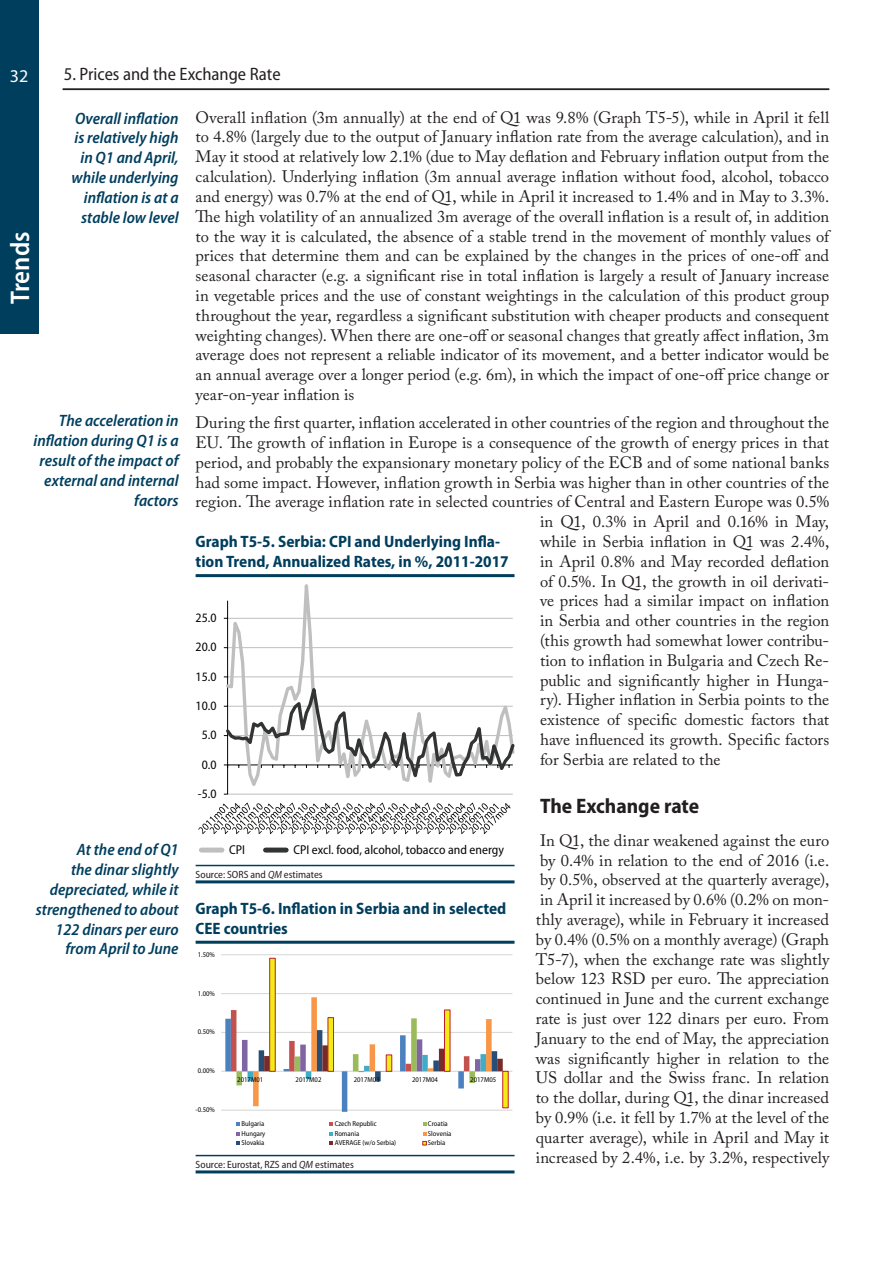
<style>
.page{position:relative;width:893px;height:1263px;background:#fff}
.page>*{position:absolute;margin:0;border:0;box-sizing:border-box;transform-origin:0 0}
.t1{font:600 semi-condensed 27px "Myriad Pro";color:#fff}
.big_podnaslov{font:700 semi-condensed 21px "Myriad Pro";color:#231f20}
.t2{font:semi-condensed 18px "Myriad Pro";color:#231f20}
.t3{font:18px "Myriad Pro";color:#fff}
.Običan_txt{font:16.5px/19.8px "Adobe Caslon Pro";color:#231f20;text-align:justify}
.Komentari{font:italic 600 semi-condensed 16.5px/19.8px "Myriad Pro";color:#003e5e;text-align:right}
.Tabela_-_naslov{font:700 semi-condensed 16.5px/19.8px "Myriad Pro";color:#003e5e}
.t4{font:semi-condensed 12.9px "Myriad Pro";color:#050504}
.ispod_tabela{font:semi-condensed 10.5px "Myriad Pro";color:#231f20}
.t5{font:semi-condensed 7.2px "Myriad Pro";color:#050504}
.s1{font-style:italic}
</style>
<div class="page">
<div style="left:0;top:0;width:38px;height:334px;background:#003e5e"></div>
<hr style="left:63px;top:89px;width:766px;height:1px;background:#231f20">
<hr style="left:196px;top:574px;width:318px;height:3px;background:#003e5e">
<hr style="left:196px;top:865px;width:318px;height:1px;background:#003e5e">
<hr style="left:196px;top:880px;width:318px;height:3px;background:#003e5e">
<svg style="left:224px;top:584px;width:289px;height:89px"></svg>
<svg style="left:223px;top:673px;width:291px;height:122px"></svg>
<svg style="left:198px;top:802px;width:313px;height:32px"></svg>
<div style="left:201px;top:847px;width:21px;height:5px;background:#c0bfbf"></div>
<div style="left:266px;top:847px;width:20px;height:5px;background:#323333"></div>
<hr style="left:196px;top:941px;width:318px;height:3px;background:#003e5e">
<hr style="left:196px;top:1155px;width:318px;height:1px;background:#003e5e">
<hr style="left:196px;top:1170px;width:318px;height:3px;background:#003e5e">
<hr style="left:221px;top:954px;width:291px;height:1px;background:#d9d9d8">
<hr style="left:221px;top:993px;width:291px;height:1px;background:#d9d9d8">
<hr style="left:221px;top:1032px;width:291px;height:1px;background:#d9d9d8">
<hr style="left:221px;top:1071px;width:291px;height:1px;background:#d9d9d8">
<hr style="left:221px;top:1109px;width:291px;height:2px;background:#d9d9d8">
<svg style="left:225px;top:997px;width:278px;height:115px"></svg>
<svg style="left:269px;top:958px;width:6px;height:113px"></svg>
<svg style="left:328px;top:1017px;width:6px;height:54px"></svg>
<svg style="left:386px;top:1055px;width:6px;height:16px"></svg>
<svg style="left:444px;top:1010px;width:6px;height:61px"></svg>
<svg style="left:503px;top:1071px;width:5px;height:37px"></svg>
<svg style="left:236px;top:1122px;width:4px;height:4px"></svg>
<svg style="left:329px;top:1122px;width:4px;height:4px"></svg>
<svg style="left:423px;top:1122px;width:3px;height:4px"></svg>
<svg style="left:236px;top:1132px;width:4px;height:3px"></svg>
<svg style="left:329px;top:1132px;width:4px;height:3px"></svg>
<svg style="left:236px;top:1141px;width:4px;height:4px"></svg>
<svg style="left:329px;top:1141px;width:4px;height:4px"></svg>
<svg style="left:423px;top:1141px;width:4px;height:4px"></svg>
<p class="t2" style="left:64px;top:64px;width:218px">5. Prices and the Exchange Rate</p>
<p class="Običan_txt" style="left:196px;top:107px;width:635px">Overall inflation (3m annually) at the end of Q1 was 9.8% (Graph T5-5), while in April it fell to 4.8% (largely due to the output of January inflation rate from the average calculation), and in May it stood at relatively low 2.1% (due to May deflation and February inflation output from the calculation). Underlying inflation (3m annual average inflation without food, alcohol, tobacco and energy) was 0.7% at the end of Q1, while in April it increased to 1.4% and in May to 3.3%.<br>The high volatility of an annualized 3m average of the overall inflation is a result of, in addition to the way it is calculated, the absence of a stable trend in the movement of monthly values of prices that determine them and can be explained by the changes in the prices of one-off and seasonal character (e.g. a significant rise in total inflation is largely a result of January increase in vegetable prices and the use of constant weightings in the calculation of this product group throughout the year, regardless a significant substitution with cheaper products and consequent weighting changes). When there are one-off or seasonal changes that greatly affect inflation, 3m average does not represent a reliable indicator of its movement, and a better indicator would be an annual average over a longer period (e.g. 6m), in which the impact of one-off price change or year-on-year inflation is</p>
<p class="Običan_txt" style="left:196px;top:413px;width:635px">During the first quarter, inflation accelerated in other countries of the region and throughout the</p>
<p class="Običan_txt" style="left:196px;top:432px;width:635px">EU. The growth of inflation in Europe is a consequence of the growth of energy prices in that</p>
<p class="Običan_txt" style="left:196px;top:452px;width:635px">period, and probably the expansionary monetary policy of the ECB and of some national banks</p>
<p class="Običan_txt" style="left:196px;top:472px;width:635px">had some impact. However, inflation growth in Serbia was higher than in other countries of the</p>
<p class="Običan_txt" style="left:196px;top:492px;width:635px">region. The average inflation rate in selected countries of Central and Eastern Europe was 0.5%</p>
<p class="Običan_txt" style="left:540px;top:512px;width:291px">in Q1, 0.3% in April and 0.16% in May,</p>
<p class="Običan_txt" style="left:540px;top:531px;width:291px">while in Serbia inflation in Q1 was 2.4%,</p>
<p class="Običan_txt" style="left:540px;top:551px;width:291px">in April 0.8% and May recorded deflation</p>
<p class="Običan_txt" style="left:540px;top:571px;width:291px">of 0.5%. In Q1, the growth in oil derivati-</p>
<p class="Običan_txt" style="left:540px;top:591px;width:291px">ve prices had a similar impact on inflation</p>
<p class="Običan_txt" style="left:540px;top:611px;width:291px">in Serbia and other countries in the region</p>
<p class="Običan_txt" style="left:540px;top:630px;width:291px">(this growth had somewhat lower contribu-</p>
<p class="Običan_txt" style="left:540px;top:650px;width:291px">tion to inflation in Bulgaria and Czech Re-</p>
<p class="Običan_txt" style="left:540px;top:670px;width:291px">public and significantly higher in Hunga-</p>
<p class="Običan_txt" style="left:540px;top:690px;width:291px">ry). Higher inflation in Serbia points to the</p>
<p class="Običan_txt" style="left:540px;top:710px;width:291px">existence of specific domestic factors that</p>
<p class="Običan_txt" style="left:540px;top:729px;width:291px">have influenced its growth. Specific factors</p>
<p class="Običan_txt" style="left:540px;top:749px;width:182px">for Serbia are related to the</p>
<p class="big_podnaslov" style="left:540px;top:794px;width:161px">The Exchange rate</p>
<p class="Običan_txt" style="left:536px;top:830px;width:295px">In Q1, the dinar weakened against the euro by 0.4% in relation to the end of 2016 (i.e. by 0.5%, observed at the quarterly average), in April it increased by 0.6% (0.2% on mon&shy;thly average), while in February it increased by 0.4% (0.5% on a monthly average) (Graph T5-7), when the exchange rate was slightly below 123 RSD per euro. The appreciation continued in June and the current exchange rate is just over 122 dinars per euro. From January to the end of May, the appreciation was significantly higher in relation to the US dollar and the Swiss franc. In relation to the dollar, during Q1, the dinar increased by 0.9% (i.e. it fell by 1.7% at the level of the quarter average), while in April and May it increased by 2.4%, i.e. by 3.2%, respectively</p>
<p class="t3" style="left:10px;top:64px;width:20px">32</p>
<p class="Komentari" style="left:72px;top:109px;width:108px">Overall inflation is relatively high in Q1 and April, while underlying inflation is at a stable low level</p>
<h1 class="t1" style="left:5px;top:304px;width:74px;rotate:-90deg">Trends</h1>
<p class="Komentari" style="left:34px;top:411px;width:146px">The acceleration in inflation during Q1 is a result of the impact of external and internal factors</p>
<p class="Tabela_-_naslov" style="left:196px;top:532px;width:315px">Graph T5-5. Serbia: CPI and Underlying Infla&shy;tion Trend, Annualized Rates, in %, 2011-2017</p>
<p class="t4" style="left:196px;top:611px;width:23px">25.0</p>
<p class="t4" style="left:196px;top:640px;width:23px">20.0</p>
<p class="t4" style="left:196px;top:669px;width:23px">15.0</p>
<p class="t4" style="left:196px;top:699px;width:23px">10.0</p>
<p class="t4" style="left:202px;top:728px;width:16px">5.0</p>
<p class="t4" style="left:202px;top:757px;width:16px">0.0</p>
<p class="t4" style="left:198px;top:786px;width:20px">-5.0</p>
<p class="Komentari" style="left:36px;top:840px;width:144px">At the end of Q1<br>the dinar slightly depreciated, while it strengthened to about<br>122 dinars per euro from April to June</p>
<p class="t4" style="left:229px;top:842px;width:17px">CPI</p>
<p class="t4" style="left:293px;top:842px;width:212px">CPI excl. food, alcohol, tobacco and energy</p>
<p class="ispod_tabela" style="left:196px;top:868px;width:129px">Source: SORS and <span class="s1">QM</span> estimates</p>
<p class="Tabela_-_naslov" style="left:196px;top:899px;width:312px">Graph T5-6. Inflation in Serbia and in selected<br>CEE countries</p>
<p class="t5" style="left:198px;top:950px;width:19px">1.50%</p>
<p class="t5" style="left:198px;top:989px;width:19px">1.00%</p>
<p class="t5" style="left:198px;top:1028px;width:19px">0.50%</p>
<p class="t5" style="left:198px;top:1067px;width:19px">0.00%</p>
<p class="t5" style="left:237px;top:1075px;width:28px">2017M01</p>
<p class="t5" style="left:296px;top:1075px;width:28px">2017M02</p>
<p class="t5" style="left:354px;top:1075px;width:28px">2017M03</p>
<p class="t5" style="left:412px;top:1075px;width:28px">2017M04</p>
<p class="t5" style="left:470px;top:1075px;width:28px">2017M05</p>
<p class="t5" style="left:241px;top:1120px;width:24px">Bulgaria</p>
<p class="t5" style="left:335px;top:1120px;width:43px">Czech Republic</p>
<p class="t5" style="left:428px;top:1120px;width:21px">Croatia</p>
<p class="t5" style="left:241px;top:1129px;width:25px">Hungary</p>
<p class="t5" style="left:335px;top:1129px;width:26px">Romania</p>
<p class="t5" style="left:428px;top:1129px;width:25px">Slovenia</p>
<p class="t5" style="left:241px;top:1139px;width:24px">Slovakia</p>
<p class="t5" style="left:335px;top:1139px;width:63px">AVERAGE (w/o Serbia)</p>
<p class="t5" style="left:428px;top:1139px;width:19px">Serbia</p>
<p class="ispod_tabela" style="left:196px;top:1158px;width:160px">Source: Eurostat, RZS and <span class="s1">QM</span> estimates</p>
<p class="t5" style="left:196px;top:1106px;width:21px">-0.50%</p>
</div>
